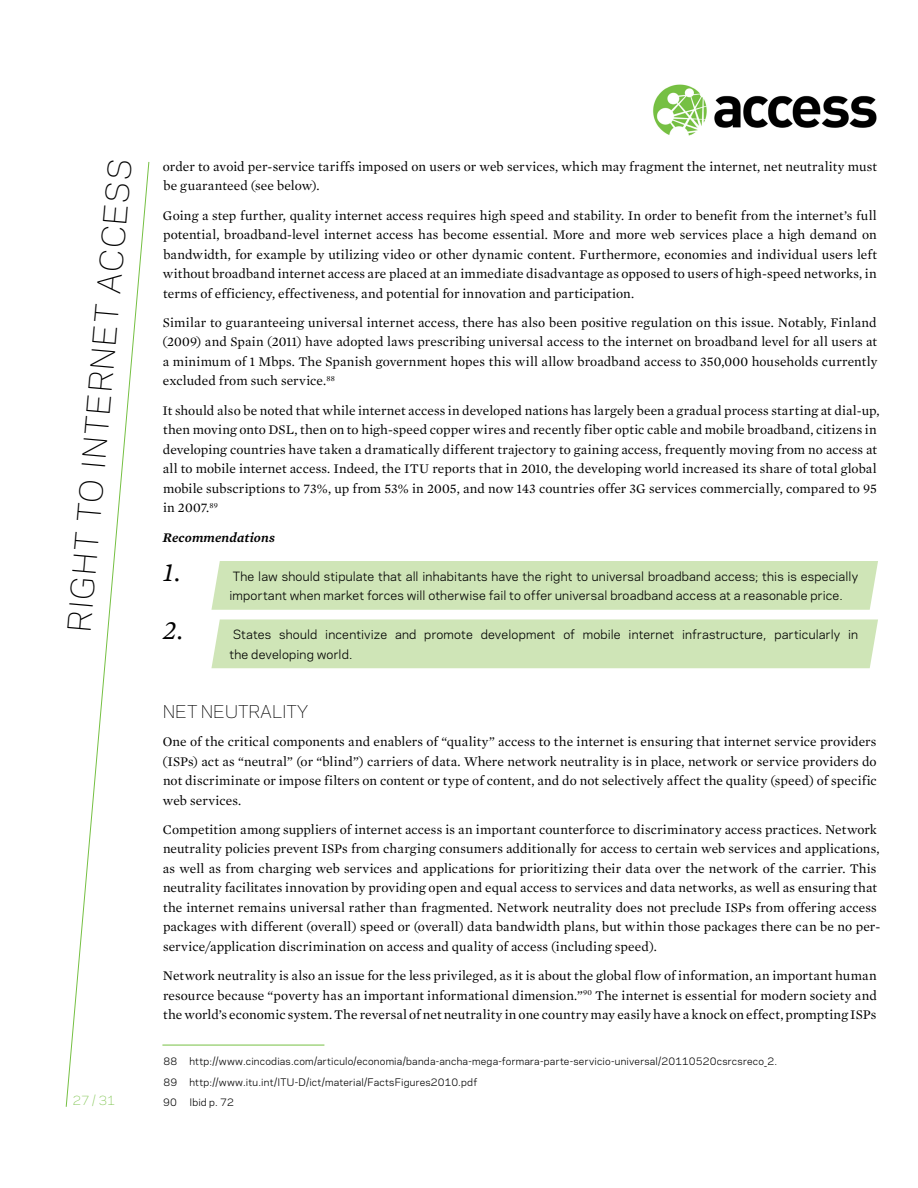
<style>
.page{position:relative;width:918px;height:1188px;background:#fff}
.page>*{position:absolute;margin:0;border:0;box-sizing:border-box;transform-origin:0 0}
.t1{font:300 30px "Galaxie Polaris";color:#000}
.t2{font:italic 27px/58.5px "Mercury Text G1";color:#000}
.t3{font:300 16.5px "Galaxie Polaris";color:#000}
.t4{font:13.5px/19.5px "Mercury Text G1 Roman";letter-spacing:.005em;color:#000;text-align:justify}
.t5{font:italic 600 13.5px "Mercury Text G2";letter-spacing:.01em;color:#000}
.t6{font:12px/19.5px "Galaxie Polaris";letter-spacing:.015em;color:#000}
.t7{font:300 12px "Galaxie Polaris";color:#76c043}
.t8{font:9.75px/20.2px "Galaxie Polaris";letter-spacing:.025em;color:#000}
</style>
<div class="page">
<img style="left:653px;top:84px;width:224px;height:52px">
<svg style="left:65px;top:162px;width:85px;height:945px"></svg>
<hr style="left:162px;top:1045px;width:162px;height:1px;background:#76c043">
<div style="left:211px;top:561px;width:667px;height:49px;background:#cfe5b7"></div>
<div style="left:211px;top:620px;width:667px;height:48px;background:#cfe5b7"></div>
<p class="t1" style="left:86px;top:292px;width:24px;rotate:-85deg">ACCESS</p>
<p class="t1" style="left:57px;top:630px;width:188px;rotate:-85deg">RIGHT TOINTERNET</p>
<p class="t7" style="left:73px;top:1091px;width:44px">27 / 31</p>
<p class="t4" style="left:163px;top:157px;width:716px">order to avoid per-service tariffs imposed on users or web services, which may fragment the internet, net neutrality must be guaranteed (see below).</p>
<p class="t4" style="left:163px;top:206px;width:716px">Going a step further, quality internet access requires high speed and stability. In order to benefit from the internet’s full potential, broadband-level internet access has become essential. More and more web services place a high demand on bandwidth, for example by utilizing video or other dynamic content. Furthermore, economies and individual users left without broadband internet access are placed at an immediate disadvantage as opposed to users of high-speed networks, in terms of efficiency, effectiveness, and potential for innovation and participation.</p>
<p class="t4" style="left:163px;top:313px;width:716px">Similar to guaranteeing universal internet access, there has also been positive regulation on this issue. Notably, Finland (2009) and Spain (2011) have adopted laws prescribing universal access to the internet on broadband level for all users at a minimum of 1 Mbps. The Spanish government hopes this will allow broadband access to 350,000 households currently excluded from such service.<sup>88</sup></p>
<p class="t4" style="left:163px;top:401px;width:718px;text-align:left">It should also be noted that while internet access in developed nations has largely been a gradual process starting at dial-up, then moving onto DSL, then on to high-speed copper wires and recently fiber optic cable and mobile broadband, citizens in developing countries have taken a dramatically different trajectory to gaining access, frequently moving from no access at all to mobile internet access. Indeed, the ITU reports that in 2010, the developing world increased its share of total global mobile subscriptions to 73%, up from 53% in 2005, and now 143 countries offer 3G services commercially, compared to 95 in 2007.<sup>89</sup></p>
<p class="t5" style="left:163px;top:529px;width:114px">Recommendations</p>
<p class="t2" style="left:163px;top:543px;width:21px">1.<br>2.</p>
<p class="t6" style="left:229px;top:565px;width:630px">The law should stipulate that all inhabitants have the right to universal broadband access; this is especially important when market forces will otherwise fail to offer universal broadband access at a reasonable price.</p>
<p class="t6" style="left:229px;top:624px;width:630px">States should incentivize and promote development of mobile internet infrastructure, particularly in the developing world.</p>
<p class="t3" style="left:163px;top:699px;width:147px">N ET NEUTRALITY</p>
<p class="t4" style="left:163px;top:732px;width:716px">One of the critical components and enablers of “quality” access to the internet is ensuring that internet service providers (ISPs) act as “neutral” (or “blind”) carriers of data. Where network neutrality is in place, network or service providers do not discriminate or impose filters on content or type of content, and do not selectively affect the quality (speed) of specific web services.</p>
<p class="t4" style="left:163px;top:820px;width:719px;text-align:left">Competition among suppliers of internet access is an important counterforce to discriminatory access practices. Network neutrality policies prevent ISPs from charging consumers additionally for access to certain web services and applications, as well as from charging web services and applications for prioritizing their data over the network of the carrier. This neutrality facilitates innovation by providing open and equal access to services and data networks, as well as ensuring that the internet remains universal rather than fragmented. Network neutrality does not preclude ISPs from offering access packages with different (overall) speed or (overall) data bandwidth plans, but within those packages there can be no per&shy;service/application discrimination on access and quality of access (including speed).</p>
<p class="t4" style="left:163px;top:966px;width:716px">Network neutrality is also an issue for the less privileged, as it is about the global flow of information, an important human resource because “poverty has an important informational dimension.”<sup>90</sup> The internet is essential for modern society and the world’s economic system. The reversal of net neutrality in one country may easily have a knock on effect, prompting ISPs</p>
<p class="t8" style="left:163px;top:1051px;width:616px">88 http://www.cincodias.com/articulo/economia/banda-ancha-mega-formara-parte-servicio-universal/20110520csrcsreco_2.<br>89 http://www.itu.int/ITU-D/ict/material/FactsFigures2010.pdf<br>90</p>
<p class="t8" style="left:189px;top:1091px;width:46px">Ibid p. 72</p>
</div>
